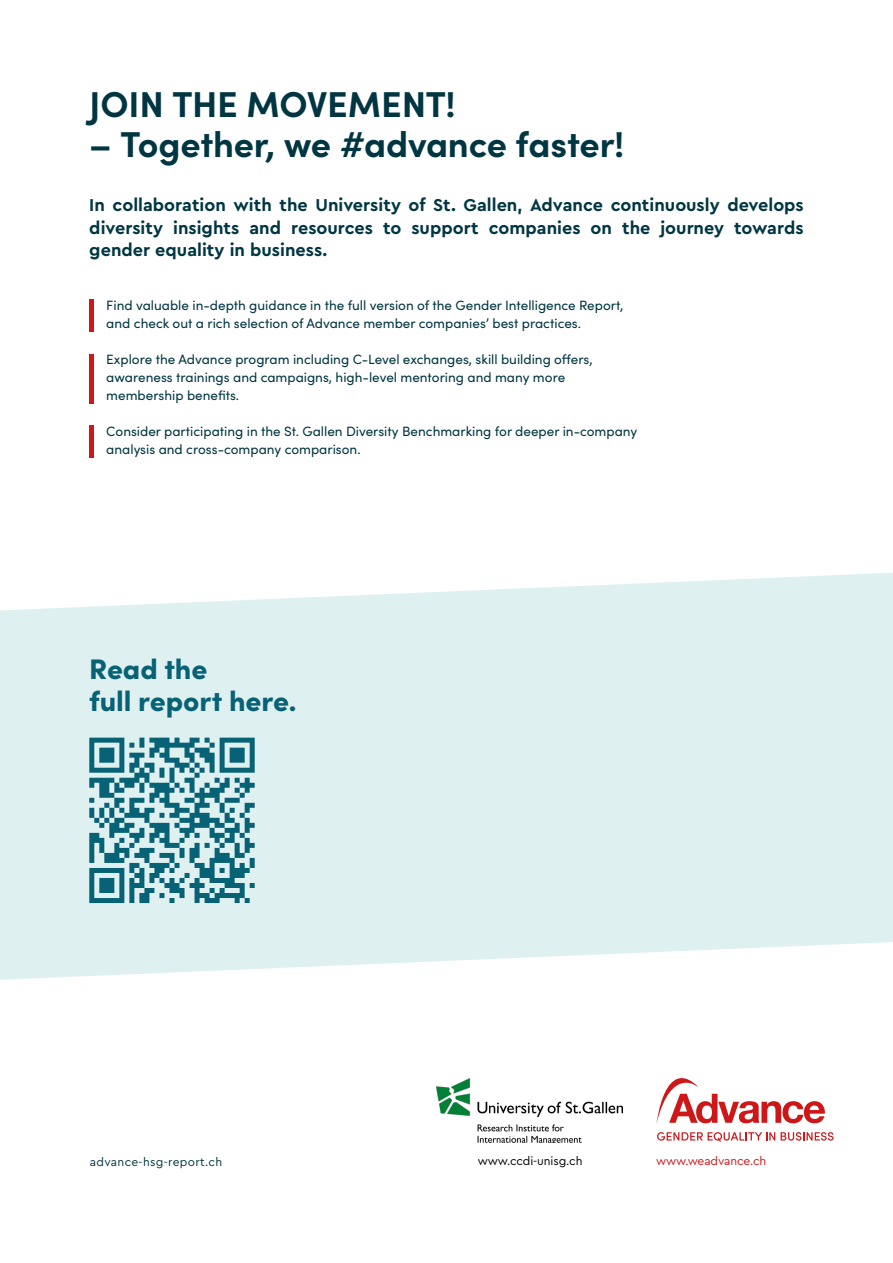
<style>
.page{position:relative;width:893px;height:1263px;background:#fff}
.page>*{position:absolute;margin:0;border:0;box-sizing:border-box;transform-origin:0 0}
.t1{font:700 36px "Sofia Pro";letter-spacing:-.005em;color:#003642}
.t2{font:900 28.35px/31.5px "Sofia Pro";letter-spacing:-.005em;color:#086276}
.t3{font:700 18px/22.5px "Cera PRO";color:#003642;text-align:justify}
.t4{font:13.5px/18px "Sofia Pro";color:#003642}
.t5{font:12px "Cera PRO";letter-spacing:.025em;color:#003642}
.t6{font:12px "Cera PRO";letter-spacing:-.01em;color:#000}
.t7{font:12px "Cera PRO";letter-spacing:-.01em;color:#cd1719}
</style>
<div class="page">
<div style="left:0;top:573px;width:893px;height:369px;background:#dff0f1"></div>
<svg style="left:0;top:942px;width:887px;height:201px"></svg>
<svg style="left:656px;top:1078px;width:169px;height:45px"></svg>
<svg style="left:657px;top:1132px;width:118px;height:10px"></svg>
<svg style="left:781px;top:1132px;width:52px;height:8px"></svg>
<img style="left:437px;top:1078px;width:185px;height:64px">
<svg style="left:89px;top:738px;width:166px;height:165px;background:#76aab5"></svg>
<div style="left:89px;top:299px;width:5px;height:33px;background:#cd1719"></div>
<div style="left:89px;top:425px;width:5px;height:33px;background:#cd1719"></div>
<div style="left:89px;top:354px;width:5px;height:50px;background:#cd1719"></div>
<h1 class="t1" style="left:89px;top:76px;width:368px">JOIN THE MOVEMENT!</h1>
<h1 class="t1" style="left:89px;top:117px;width:537px">– Together, we #advance faster!</h1>
<h3 class="t3" style="left:89px;top:193px;width:716px">In collaboration with the University of St. Gallen, Advance continuously develops diversity insights and resources to support companies on the journey towards gender equality in business.</h3>
<p class="t4" style="left:106px;top:296px;width:519px">Find valuable in-depth guidance in the full version of the Gender Intelligence Report, and check out a rich selection of Advance member companies’ best practices.</p>
<p class="t4" style="left:106px;top:350px;width:488px">Explore the Advance program including C-Level exchanges, skill building offers, awareness trainings and campaigns, high-level mentoring and many more membership benefits.</p>
<p class="t4" style="left:106px;top:422px;width:532px">Consider participating in the St. Gallen Diversity Benchmarking for deeper in-company analysis and cross-company comparison.</p>
<h2 class="t2" style="left:89px;top:651px;width:209px">Read the<br>full report here.</h2>
<p class="t5" style="left:90px;top:1154px;width:134px">advance-hsg-report.ch</p>
<p class="t6" style="left:478px;top:1153px;width:106px">www.ccdi-unisg.ch</p>
<p class="t7" style="left:656px;top:1153px;width:112px">www.weadvance.ch</p>
</div>
